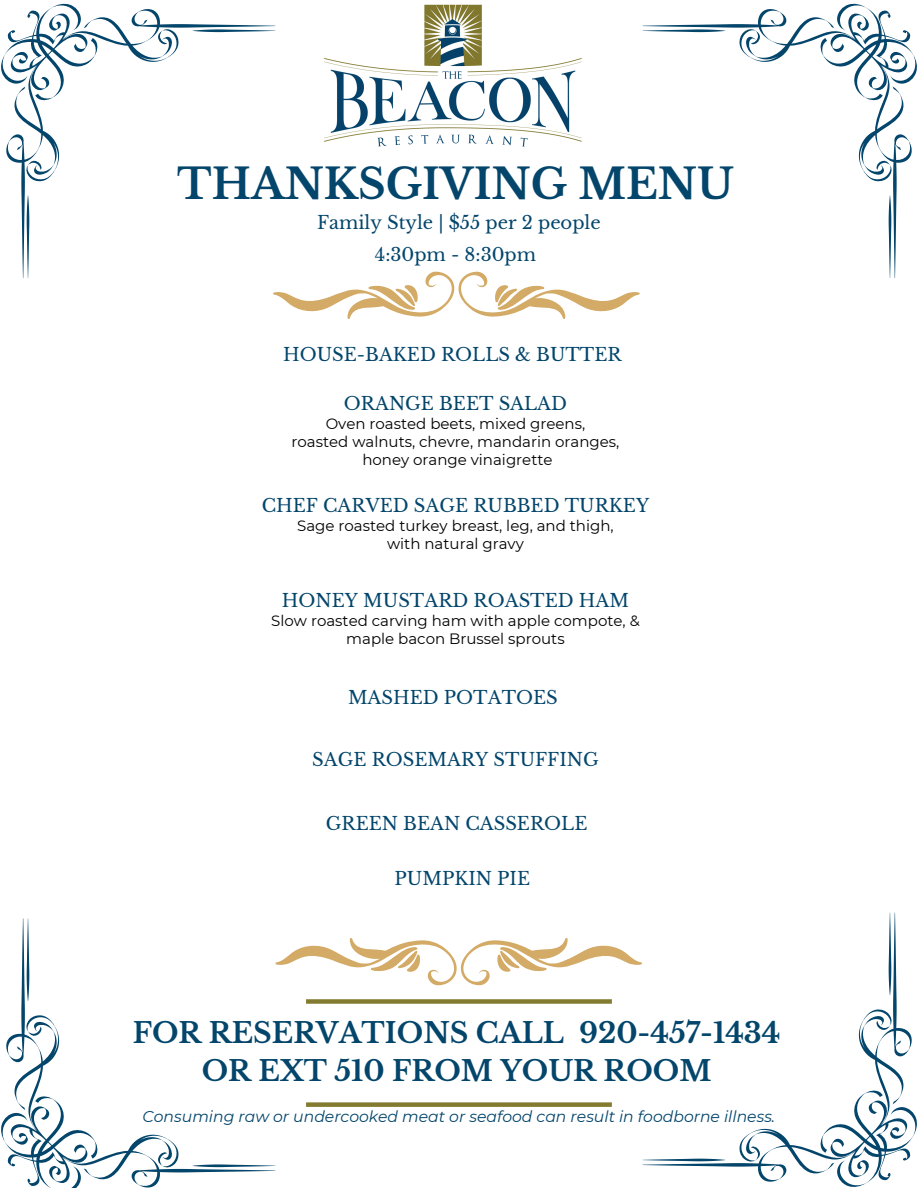
<style>
.page{position:relative;width:918px;height:1188px;background:#fff}
.page>*{position:absolute;margin:0;border:0;box-sizing:border-box;transform-origin:0 0}
.t1{font:700 41.7px "Libre Baskerville";color:#03456b}
.t2{font:700 28.05px/38.2px "Libre Baskerville";color:#03456b;text-align:center}
.t3{font:18px "Libre Baskerville";color:#03456b}
.t4{font:italic 15.6px "Montserrat";color:#03456b}
.t5{font:15px/18px "Montserrat";color:#000;text-align:center}
</style>
<div class="page">
<div style="left:306px;top:1102px;width:306px;height:5px;background:#827b30"></div>
<div style="left:306px;top:999px;width:306px;height:5px;background:#827b30"></div>
<svg style="left:275px;top:938px;width:367px;height:48px"></svg>
<svg style="left:273px;top:271px;width:367px;height:48px"></svg>
<svg style="left:1px;top:3px;width:274px;height:275px"></svg>
<svg style="left:27px;top:196px;width:2px;height:82px"></svg>
<svg style="left:193px;top:29px;width:82px;height:3px"></svg>
<svg style="left:643px;top:3px;width:274px;height:275px"></svg>
<svg style="left:889px;top:196px;width:2px;height:82px"></svg>
<svg style="left:643px;top:29px;width:82px;height:3px"></svg>
<svg style="left:1px;top:918px;width:274px;height:270px"></svg>
<svg style="left:27px;top:918px;width:2px;height:83px"></svg>
<svg style="left:193px;top:1164px;width:82px;height:3px"></svg>
<svg style="left:643px;top:913px;width:274px;height:274px"></svg>
<svg style="left:889px;top:913px;width:2px;height:82px"></svg>
<svg style="left:643px;top:1159px;width:82px;height:2px"></svg>
<img style="left:324px;top:4px;width:258px;height:143px">
<p class="t1" style="left:177px;top:158px;width:558px">THANKSGIVING MENU</p>
<h1 class="t3" style="left:317px;top:212px;width:285px">Family Style | $55 per 2 people</h1>
<p class="t3" style="left:375px;top:243px;width:163px">4:30pm - 8:30pm</p>
<h4 class="t3" style="left:283px;top:343px;width:340px">HOUSE-BAKED ROLLS &amp; BUTTER</h4>
<p class="t3" style="left:344px;top:393px;width:225px">ORANGE BEET SALAD</p>
<p class="t5" style="left:292px;top:415px;width:329px">Oven roasted beets, mixed greens,<br>roasted walnuts, chevre, mandarin oranges, honey orange vinaigrette</p>
<p class="t3" style="left:262px;top:495px;width:389px">CHEF CARVED SAGE RUBBED TURKEY</p>
<p class="t5" style="left:297px;top:517px;width:318px">Sage roasted turkey breast, leg, and thigh, with natural gravy</p>
<p class="t3" style="left:282px;top:589px;width:349px">HONEY MUSTARD ROASTED HAM</p>
<p class="t5" style="left:271px;top:611px;width:370px">Slow roasted carving ham with apple compote, &amp; maple bacon Brussel sprouts</p>
<h3 class="t3" style="left:348px;top:686px;width:211px">MASHED POTATOES</h3>
<h3 class="t3" style="left:312px;top:748px;width:288px">SAGE ROSEMARY STUFFING</h3>
<h3 class="t3" style="left:326px;top:812px;width:263px">GREEN BEAN CASSEROLE</h3>
<h3 class="t3" style="left:395px;top:867px;width:137px">PUMPKIN PIE</h3>
<p class="t2" style="left:133px;top:1014px;width:649px">FOR RESERVATIONS CALL 920-457-1434<br>OR EXT 510 FROM YOUR ROOM</p>
<p class="t4" style="left:143px;top:1107px;width:634px">Consuming raw or undercooked meat or seafood can result in foodborne illness.</p>
</div>
